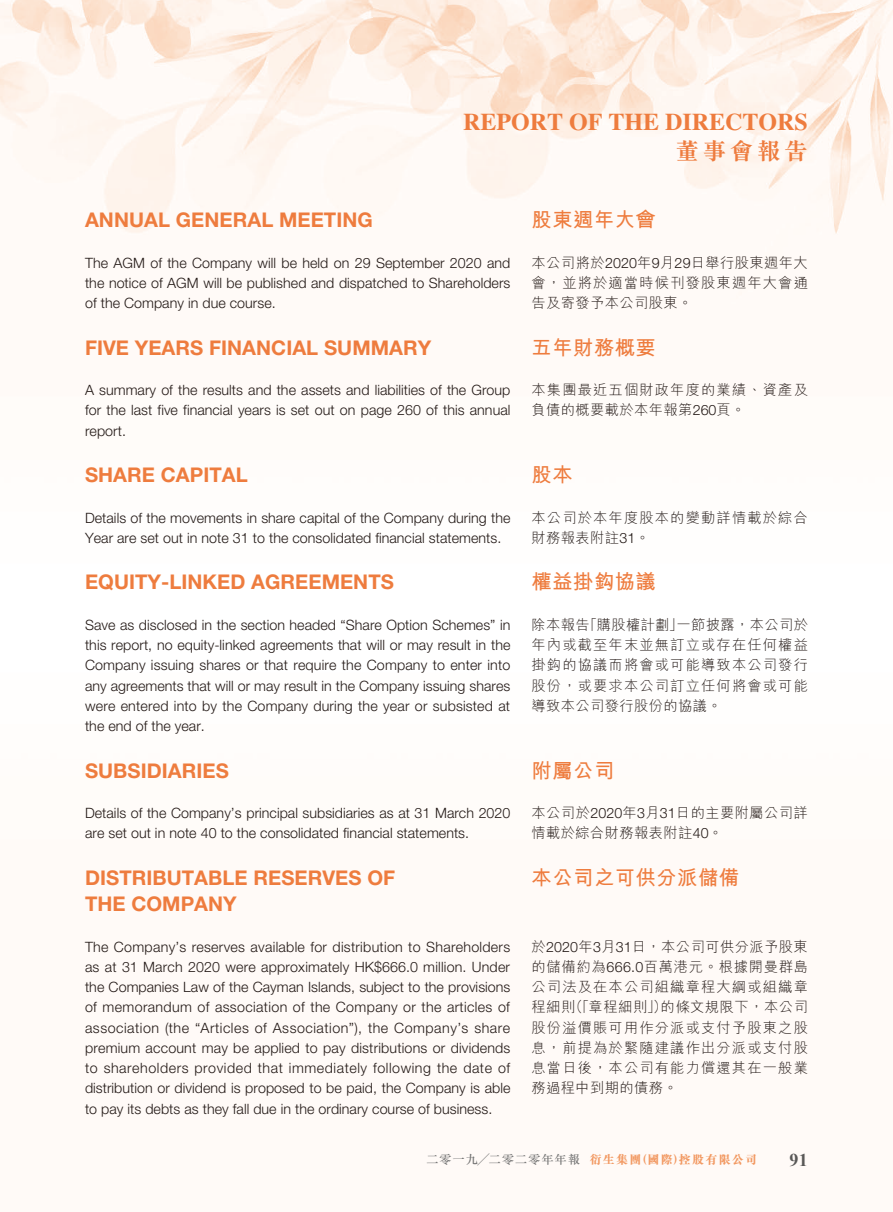
<style>
.page{position:relative;width:893px;height:1212px;background:#fff}
.page>*{position:absolute;margin:0;border:0;box-sizing:border-box;transform-origin:0 0}
.t1{font:700 24px "Times LT Std";color:#ee7c3e}
.t2{font:700 24px "M Sung HK";letter-spacing:.135em;color:#ee7c3e}
.t3{font:700 20.25px/26.2px "Helvetica Neue LT Std";letter-spacing:.005em;color:#ee7c3e}
.t4{font:700 20.25px "M Hei HK";letter-spacing:.03em;color:#ee7c3e}
.t5{font:700 18px "Times New Roman";color:#595857}
.t6{font:300 14.25px/20.2px "Helvetica Neue LT Std";letter-spacing:.005em;color:#231916;text-align:justify}
.t7{font:300 14.25px/20.2px "M Hei HK";letter-spacing:.08em;color:#231916;text-align:justify}
.t8{font:300 14.25px/20.2px "M Hei HK";letter-spacing:.03em;color:#231916}
.t9{font:800 12px "M Sung HK";letter-spacing:.11em;color:#f29962}
.s1{font-family:"Helvetica Neue LT Std"}
.s2{font-weight:500;color:#727272}
</style>
<div class="page">
<img style="left:0;top:0;width:893px;height:295px">
<h1 class="t1" style="left:463px;top:107px;width:346px">REPORT OF THE DIRECTORS</h1>
<h1 class="t2" style="left:675px;top:139px;width:134px">董事會報告</h1>
<h2 class="t3" style="left:85px;top:206px;width:289px">ANNUAL GENERAL MEETING</h2>
<p class="t6" style="left:85px;top:252px;width:427px">The AGM of the Company will be held on 29 September 2020 and the notice of AGM will be published and dispatched to Shareholders of the Company in due course.</p>
<h2 class="t3" style="left:85px;top:334px;width:348px">FIVE YEARS FINANCIAL SUMMARY</h2>
<p class="t6" style="left:85px;top:380px;width:427px">A summary of the results and the assets and liabilities of the Group for the last five financial years is set out on page 260 of this annual report.</p>
<h2 class="t3" style="left:85px;top:461px;width:164px">SHARE CAPITAL</h2>
<p class="t6" style="left:85px;top:507px;width:427px">Details of the movements in share capital of the Company during the<br>Year are set out in note 31 to the consolidated financial statements.</p>
<h2 class="t3" style="left:85px;top:569px;width:310px">EQUITY-LINKED AGREEMENTS</h2>
<p class="t6" style="left:85px;top:614px;width:427px">Save as disclosed in the section headed “Share Option Schemes” in this report, no equity-linked agreements that will or may result in the Company issuing shares or that require the Company to enter into any agreements that will or may result in the Company issuing shares were entered into by the Company during the year or subsisted at the end of the year.</p>
<h2 class="t3" style="left:85px;top:757px;width:145px">SUBSIDIARIES</h2>
<p class="t6" style="left:85px;top:803px;width:427px">Details of the Company’s principal subsidiaries as at 31 March 2020 are set out in note 40 to the consolidated financial statements.</p>
<h2 class="t3" style="left:85px;top:864px;width:312px">DISTRIBUTABLE RESERVES OF<br>THE COMPANY</h2>
<p class="t6" style="left:85px;top:936px;width:427px">The Company’s reserves available for distribution to Shareholders as at 31 March 2020 were approximately HK$666.0 million. Under the Companies Law of the Cayman Islands, subject to the provisions of memorandum of association of the Company or the articles of association (the “Articles of Association”), the Company’s share premium account may be applied to pay distributions or dividends to shareholders provided that immediately following the date of distribution or dividend is proposed to be paid, the Company is able to pay its debts as they fall due in the ordinary course of business.</p>
<h2 class="t4" style="left:531px;top:205px;width:126px">股東週年大會</h2>
<p class="t7" style="left:531px;top:252px;width:278px">本公司將於<span class="s1">2020</span>年<span class="s1">9</span>月<span class="s1">29</span>日舉行股東週年大會，並將於適當時候刊發股東週年大會通告及寄發予本公司股東。</p>
<h2 class="t4" style="left:531px;top:332px;width:126px">五年財務概要</h2>
<p class="t7" style="left:531px;top:379px;width:278px">本集團最近五個財政年度的業績、資產及負債的概要載於本年報第<span class="s1">260</span>頁。</p>
<h2 class="t4" style="left:531px;top:460px;width:43px">股本</h2>
<p class="t7" style="left:531px;top:507px;width:278px">本公司於本年度股本的變動詳情載於綜合財務報表附註<span class="s1">31</span>。</p>
<h2 class="t4" style="left:531px;top:567px;width:126px">權益掛鈎協議</h2>
<p class="t7" style="left:531px;top:614px;width:278px">除本報告「購股權計劃」一節披露，本公司於年內或截至年末並無訂立或存在任何權益掛鈎的協議而將會或可能導致本公司發行股份，或要求本公司訂立任何將會或可能導致本公司發行股份的協議。</p>
<h2 class="t4" style="left:531px;top:755px;width:84px">附屬公司</h2>
<p class="t8" style="left:531px;top:802px;width:278px">本公司於<span class="s1">2020</span>年<span class="s1">3</span>月<span class="s1">31</span>日的主要附屬公司詳情載於綜合財務報表附註<span class="s1">40</span>。</p>
<h2 class="t4" style="left:531px;top:863px;width:209px">本公司之可供分派儲備</h2>
<p class="t7" style="left:531px;top:936px;width:278px">於<span class="s1">2020</span>年<span class="s1">3</span>月<span class="s1">31</span>日，本公司可供分派予股東的儲備約為<span class="s1">666.0</span>百萬港元。根據開曼群島公司法及在本公司組織章程大綱或組織章程細則（「章程細則」）的條文規限下，本公司股份溢價賬可用作分派或支付予股東之股息，前提為於緊隨建議作出分派或支付股息當日後，本公司有能力償還其在一般業務過程中到期的債務。</p>
<p class="t9" style="left:426px;top:1154px;width:332px"><span class="s2">二零一九╱二零二零年年報</span> 衍生集團（國際）控股有限公司</p>
<p class="t5" style="left:789px;top:1147px;width:20px">91</p>
</div>
